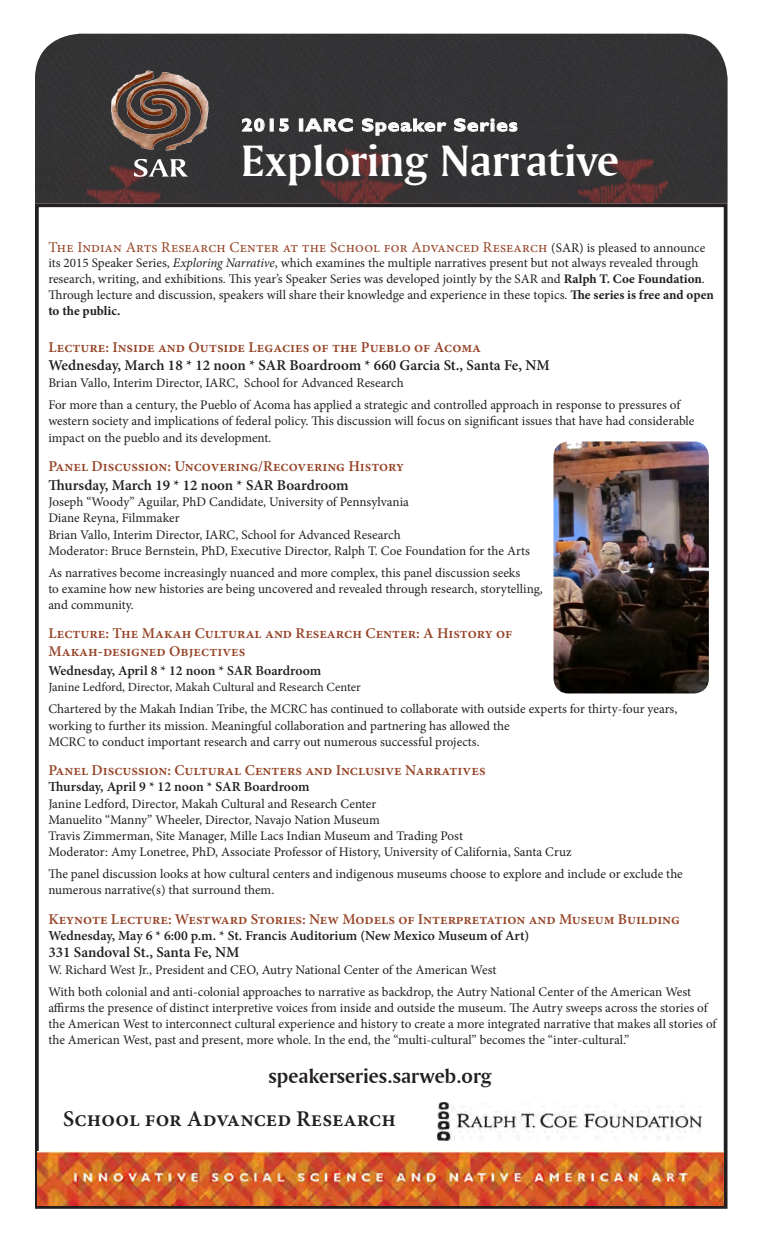
<style>
.page{position:relative;width:765px;height:1260px;background:#fff}
.page>*{position:absolute;margin:0;border:0;box-sizing:border-box;transform-origin:0 0}
.t1{font:46.25px "Amerigo BT Bold A";color:#fff}
.t2{font:600 22.5px "Minion Pro";color:#231f20}
.t3{font:21.25px "Amerigo BT Bold A";color:#231f20}
.t4{font:700 17.75px "Gill Sans";letter-spacing:.05em;color:#fff;scale:1.16 1}
.t5{font:600 15px/18px "Minion Pro";color:#964528}
.t6{font:600 15px "Minion Pro";color:#231f20}
.t7{font:15px "Minion Pro";letter-spacing:.01em;color:#964528}
.t8{font:600 13.75px "Minion Pro";letter-spacing:-.01em;color:#231f20}
.t9{font:13.12px/16.2px "Minion Pro";letter-spacing:-.005em;color:#231f20}
.t10{font:12.5px "Minion Pro";color:#231f20}
.s1{font-size:13.12px;color:#231f20}
.s2{font-style:italic}
.s3{font-weight:700}
</style>
<div class="page">
<div style="left:35px;top:203px;width:693px;height:1006px;border:4px solid #231f20"></div>
<div style="left:35px;top:34px;width:693px;height:169px;background:#343234"></div>
<svg style="left:242px;top:118px;width:23px;height:14px"></svg>
<div style="left:270px;top:119px;width:4px;height:12px;border:1px solid #fff"></div>
<svg style="left:279px;top:118px;width:10px;height:14px"></svg>
<div style="left:299px;top:119px;width:4px;height:12px;border:1px solid #fff"></div>
<svg style="left:305px;top:118px;width:48px;height:14px"></svg>
<svg style="left:362px;top:118px;width:85px;height:18px;background:#666567"></svg>
<svg style="left:454px;top:118px;width:64px;height:14px"></svg>
<img style="left:110px;top:71px;width:100px;height:107px">
<img style="left:554px;top:441px;width:155px;height:252px">
<img style="left:437px;top:1102px;width:265px;height:39px">
<img style="left:38px;top:1151px;width:686px;height:54px">
<p class="t4" style="left:241px;top:114px;width:240px">2015 IARC Speaker Series</p>
<p class="t1" style="left:241px;top:132px;width:379px">Exploring Narrative</p>
<p class="t7" style="left:48px;top:237px;width:659px">The Indian Arts Research Center at the School for Advanced Research <span class="s1">(SAR) is pleased to announce</span></p>
<p class="t9" style="left:48px;top:255px;width:667px;line-height:15.8px">its 2015 Speaker Series, <span class="s2">Exploring Narrative</span>, which examines the multiple narratives present but not always revealed through research, writing, and exhibitions. This year’s Speaker Series was developed jointly by the SAR and <span class="s3">Ralph T. Coe Foundation</span>.<br>Through lecture and discussion, speakers will share their knowledge and experience in these topics. <span class="s3">The series is free and open to the public.</span></p>
<p class="t5" style="left:48px;top:338px;width:434px">Lecture: Inside and Outside Legacies of the Pueblo of Acoma</p>
<p class="t6" style="left:48px;top:355px;width:503px">Wednesday, March 18 * 12 noon * SAR Boardroom * 660 Garcia St., Santa Fe, NM</p>
<p class="t9" style="left:48px;top:375px;width:357px">Brian Vallo, Interim Director, IARC, School for Advanced Research</p>
<p class="t9" style="left:48px;top:397px;width:648px">For more than a century, the Pueblo of Acoma has applied a strategic and controlled approach in response to pressures of western society and implications of federal policy. This discussion will focus on significant issues that have had considerable impact on the pueblo and its development.</p>
<p class="t5" style="left:48px;top:457px;width:357px">Panel Discussion: Uncovering/Recovering History</p>
<p class="t6" style="left:48px;top:475px;width:302px">Thursday, March 19 * 12 noon * SAR Boardroom</p>
<p class="t9" style="left:48px;top:494px;width:362px">Joseph “Woody” Aguilar, PhD Candidate, University of Pennsylvania</p>
<p class="t9" style="left:48px;top:510px;width:133px">Diane Reyna, Filmmaker</p>
<p class="t9" style="left:48px;top:526px;width:354px">Brian Vallo, Interim Director, IARC, School for Advanced Research</p>
<p class="t9" style="left:48px;top:543px;width:483px">Moderator: Bruce Bernstein, PhD, Executive Director, Ralph T. Coe Foundation for the Arts</p>
<p class="t9" style="left:48px;top:564px;width:473px">As narratives become increasingly nuanced and more complex, this panel discussion seeks</p>
<p class="t9" style="left:48px;top:581px;width:496px">to examine how new histories are being uncovered and revealed through research, storytelling, and community.</p>
<p class="t5" style="left:48px;top:625px;width:465px">Lecture: The Makah Cultural and Research Center: A History of<br>Makah-designed Objectives</p>
<p class="t8" style="left:48px;top:661px;width:274px">Wednesday, April 8 * 12 noon * SAR Boardroom</p>
<p class="t10" style="left:48px;top:679px;width:314px">Janine Ledford, Director, Makah Cultural and Research Center</p>
<p class="t9" style="left:48px;top:701px;width:630px">Chartered by the Makah Indian Tribe, the MCRC has continued to collaborate with outside experts for thirty-four years, working to further its mission. Meaningful collaboration and partnering has allowed the</p>
<p class="t9" style="left:48px;top:734px;width:433px">MCRC to conduct important research and carry out numerous successful projects.</p>
<p class="t5" style="left:48px;top:761px;width:439px">Panel Discussion: Cultural Centers and Inclusive Narratives</p>
<p class="t8" style="left:48px;top:777px;width:263px">Thursday, April 9 * 12 noon * SAR Boardroom</p>
<p class="t9" style="left:48px;top:795px;width:330px">Janine Ledford, Director, Makah Cultural and Research Center</p>
<p class="t9" style="left:48px;top:812px;width:333px">Manuelito “Manny” Wheeler, Director, Navajo Nation Museum</p>
<p class="t9" style="left:48px;top:828px;width:416px">Travis Zimmerman, Site Manager, Mille Lacs Indian Museum and Trading Post</p>
<p class="t9" style="left:48px;top:844px;width:525px">Moderator: Amy Lonetree, PhD, Associate Professor of History, University of California, Santa Cruz</p>
<p class="t9" style="left:48px;top:866px;width:636px">The panel discussion looks at how cultural centers and indigenous museums choose to explore and include or exclude the numerous narrative(s) that surround them.</p>
<p class="t5" style="left:48px;top:910px;width:633px">Keynote Lecture: Westward Stories: New Models of Interpretation and Museum Building</p>
<p class="t8" style="left:48px;top:926px;width:483px">Wednesday, May 6 * 6:00 p.m. * St. Francis Auditorium (New Mexico Museum of Art)</p>
<p class="t6" style="left:48px;top:942px;width:193px">331 Sandoval St., Santa Fe, NM</p>
<p class="t9" style="left:48px;top:961px;width:450px">W. Richard West Jr., President and CEO, Autry National Center of the American West</p>
<p class="t9" style="left:48px;top:983px;width:671px">With both colonial and anti-colonial approaches to narrative as backdrop, the Autry National Center of the American West affirms the presence of distinct interpretive voices from inside and outside the museum. The Autry sweeps across the stories of the American West to interconnect cultural experience and history to create a more integrated narrative that makes all stories of the American West, past and present, more whole. In the end, the “multi-cultural” becomes the “inter-cultural.”</p>
<p class="t3" style="left:269px;top:1063px;width:225px">speakerseries.sarweb.org</p>
<p class="t2" style="left:63px;top:1104px;width:335px">School for Advanced Research</p>
</div>
